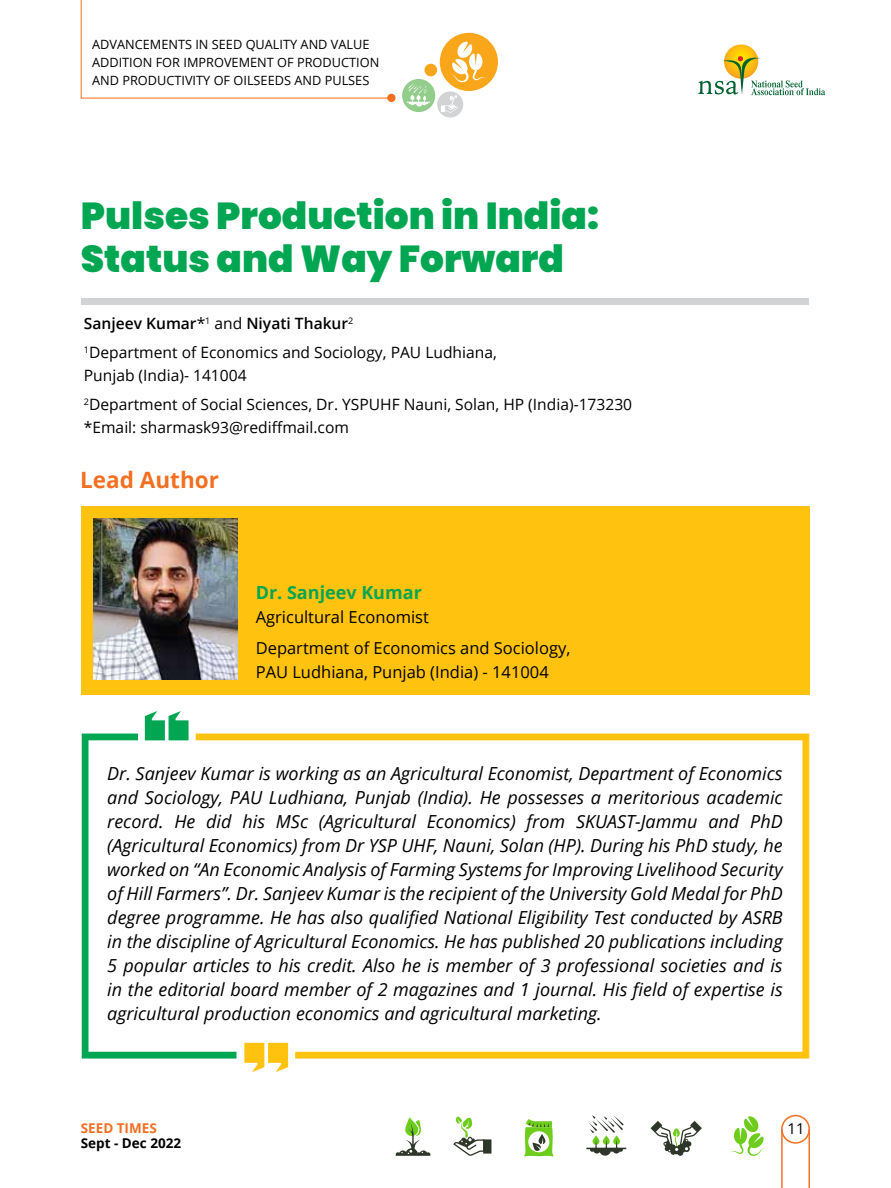
<style>
.page{position:relative;width:891px;height:1188px;background:#fff}
.page>*{position:absolute;margin:0;border:0;box-sizing:border-box;transform-origin:0 0}
.t1{font:900 37.5px/43.5px "Poppins";color:#00a651}
.t2{font:700 22.5px "Open Sans";color:#f36f21}
.t3{font:italic 18px/24px "Open Sans";color:#000;text-align:justify}
.t4{font:700 18px "Open Sans";color:#00a651}
.t5{font:16.5px/30.8px "Open Sans";color:#000}
.t6{font:15.6px/29.2px "Open Sans";color:#000}
.t7{font:15px "Open Sans";color:#000}
.t8{font:700 13.5px "Open Sans";color:#000}
.t9{font:700 13.5px "Open Sans";color:#f36f21}
.t10{font:12.75px/18px "Open Sans";color:#000}
.s1{font-weight:600}
</style>
<div class="page">
<svg style="left:724px;top:44px;width:34px;height:35px"></svg>
<svg style="left:698px;top:56px;width:127px;height:39px"></svg>
<svg style="left:80px;top:0;width:311px;height:99px"></svg>
<div style="left:387px;top:94px;width:9px;height:8px;background:#f36f21;border-radius:50%"></div>
<div style="left:440px;top:33px;width:58px;height:58px;background:#faa61a;border-radius:50%"></div>
<div style="left:402px;top:79px;width:33px;height:33px;background:#92cd8b;border-radius:50%"></div>
<div style="left:425px;top:64px;width:12px;height:12px;background:#faa61a;border-radius:50%"></div>
<div style="left:437px;top:91px;width:26px;height:27px;background:#d1d3d4;border-radius:50%"></div>
<svg style="left:451px;top:42px;width:35px;height:40px"></svg>
<svg style="left:402px;top:82px;width:28px;height:24px"></svg>
<svg style="left:441px;top:95px;width:17px;height:18px"></svg>
<div style="left:781px;top:1115px;width:29px;height:29px;border:2px solid #f36f21;border-radius:50%"></div>
<svg style="left:613px;top:1135px;width:7px;height:10px"></svg>
<svg style="left:603px;top:1135px;width:7px;height:10px"></svg>
<svg style="left:593px;top:1135px;width:7px;height:10px"></svg>
<svg style="left:586px;top:1139px;width:40px;height:17px"></svg>
<svg style="left:589px;top:1115px;width:35px;height:18px"></svg>
<svg style="left:524px;top:1119px;width:30px;height:38px"></svg>
<svg style="left:396px;top:1117px;width:34px;height:39px"></svg>
<svg style="left:453px;top:1116px;width:38px;height:40px"></svg>
<svg style="left:651px;top:1121px;width:51px;height:35px"></svg>
<svg style="left:731px;top:1116px;width:34px;height:40px"></svg>
<hr style="left:808px;top:1129px;width:2px;height:59px;background:#f36f21">
<hr style="left:781px;top:1129px;width:2px;height:59px;background:#f36f21">
<div style="left:81px;top:507px;width:728px;height:188px;background:#ffc20f"></div>
<img style="left:94px;top:518px;width:143px;height:161px">
<svg style="left:244px;top:1059px;width:44px;height:13px"></svg>
<svg style="left:145px;top:711px;width:44px;height:23px"></svg>
<svg style="left:82px;top:734px;width:114px;height:325px"></svg>
<svg style="left:196px;top:734px;width:613px;height:325px"></svg>
<div style="left:81px;top:298px;width:727px;height:6px;background:#d1d3d4"></div>
<p class="t10" style="left:92px;top:36px;width:289px">ADVANCEMENTS IN SEED QUALITY AND VALUE<br>ADDITION FOR IMPROVEMENT OF PRODUCTION<br>AND PRODUCTIVITY OF OILSEEDS AND PULSES</p>
<h1 class="t1" style="left:81px;top:194px;width:520px">Pulses Production in India:<br>Status and Way Forward</h1>
<p class="t6" style="left:84px;top:309px;width:415px"><span class="s1">Sanjeev Kumar</span>*<sup>1</sup> and <span class="s1">Niyati Thakur</span><sup>2<br>1</sup>Department of Economics and Sociology, PAU Ludhiana,</p>
<p class="t6" style="left:84px;top:360px;width:550px">Punjab (India)- 141004<br><sup>2</sup>Department of Social Sciences, Dr. YSPUHF Nauni, Solan, HP (India)-173230</p>
<p class="t6" style="left:84px;top:412px;width:267px">*Email: sharmask93@rediffmail.com</p>
<p class="t2" style="left:80px;top:464px;width:140px">Lead Author</p>
<p class="t4" style="left:256px;top:580px;width:168px">Dr. Sanjeev Kumar</p>
<p class="t5" style="left:256px;top:601px;width:316px">Agricultural Economist<br>Department of Economics and Sociology,</p>
<p class="t5" style="left:256px;top:656px;width:295px">PAU Ludhiana, Punjab (India) - 141004</p>
<p class="t3" style="left:107px;top:761px;width:677px">Dr. Sanjeev Kumar is working as an Agricultural Economist, Department of Economics and Sociology, PAU Ludhiana, Punjab (India). He possesses a meritorious academic record. He did his MSc (Agricultural Economics) from SKUAST-Jammu and PhD (Agricultural Economics) from Dr YSP UHF, Nauni, Solan (HP). During his PhD study, he worked on “An Economic Analysis of Farming Systems for Improving Livelihood Security of Hill Farmers”. Dr. Sanjeev Kumar is the recipient of the University Gold Medal for PhD degree programme. He has also qualified National Eligibility Test conducted by ASRB in the discipline of Agricultural Economics. He has published 20 publications including 5 popular articles to his credit. Also he is member of 3 professional societies and is in the editorial board member of 2 magazines and 1 journal. His field of expertise is agricultural production economics and agricultural marketing.</p>
<p class="t9" style="left:81px;top:1118px;width:78px">SEED TIMES</p>
<p class="t8" style="left:81px;top:1133px;width:102px">Sept - Dec 2022</p>
<p class="t7" style="left:788px;top:1118px;width:19px">11</p>
</div>
